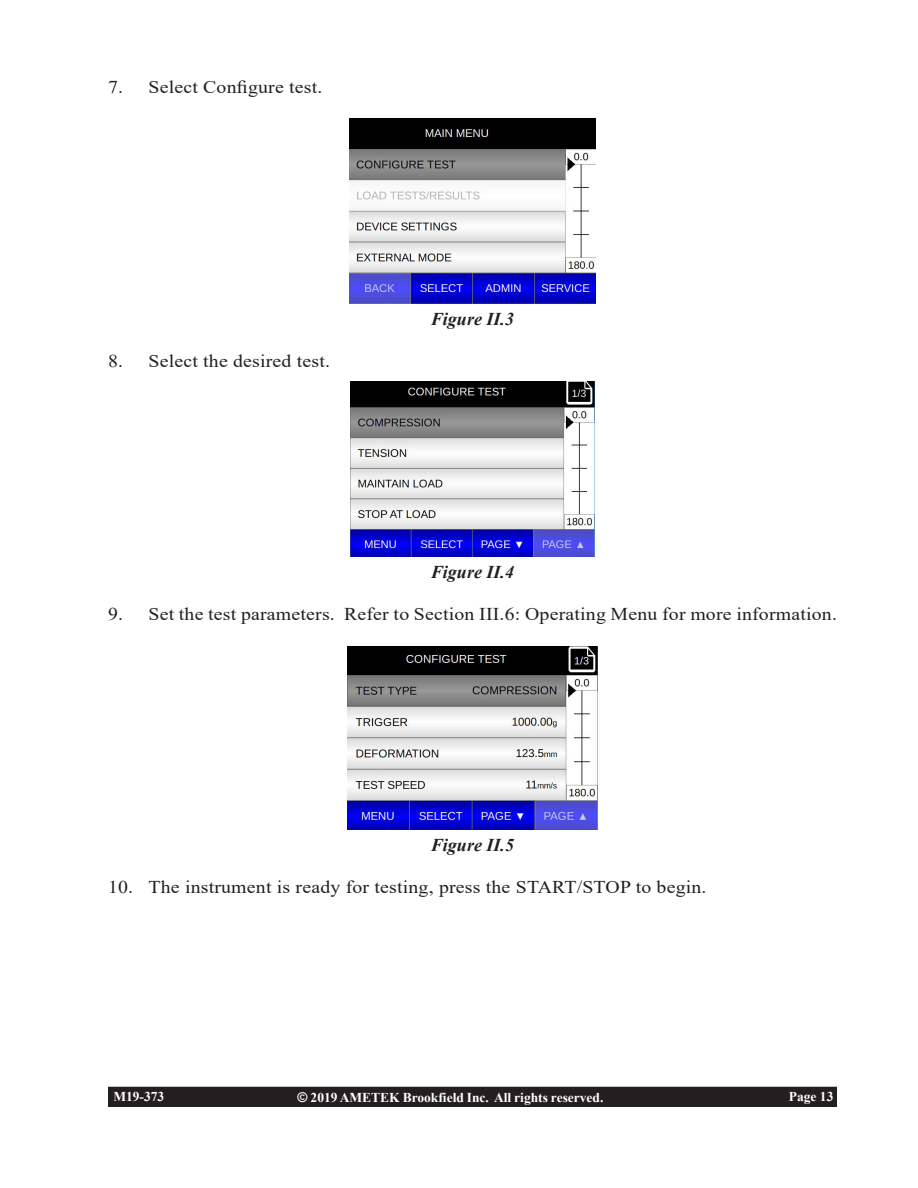
<style>
.page{position:relative;width:918px;height:1188px;background:#fff}
.page>*{position:absolute;margin:0;border:0;box-sizing:border-box;transform-origin:0 0}
.block{font:18px "Times New Roman";letter-spacing:.01em;color:#231f20;scale:1.1 1}
.t1{font:italic 700 18px "Times New Roman";color:#231f20}
.t2{font:700 13.5px "Times New Roman";color:#fff}
.s1{font-family:"Arial"}
</style>
<div class="page">
<div style="left:109px;top:1088px;width:727px;height:18px;background:#231f20"></div>
<div style="left:108px;top:1087px;width:729px;height:20px;border:2px solid #231f20"></div>
<img style="left:349px;top:119px;width:247px;height:184px">
<img style="left:351px;top:381px;width:243px;height:175px">
<img style="left:348px;top:646px;width:249px;height:184px">
<p class="block" style="left:108px;top:75px;width:196px">7. Select Configure test.</p>
<p class="block" style="left:108px;top:348px;width:203px">8. Select the desired test.</p>
<p class="t1" style="left:431px;top:307px;width:85px">Figure II.3</p>
<p class="t1" style="left:431px;top:559px;width:85px">Figure II.4</p>
<p class="block" style="left:108px;top:601px;width:664px">9. Set the test parameters. Refer to Section III.6: Operating Menu for more information.</p>
<p class="t1" style="left:431px;top:833px;width:85px">Figure II.5</p>
<p class="block" style="left:108px;top:875px;width:546px">10. The instrument is ready for testing, press the START/STOP to begin.</p>
<p class="t2" style="left:113px;top:1087px;width:52px">M19-373</p>
<p class="t2" style="left:297px;top:1088px;width:308px"><span class="s1">©</span> 2019 AMETEK Brookfield Inc. All rights reserved.</p>
<p class="t2" style="left:789px;top:1087px;width:46px">Page 13</p>
</div>
